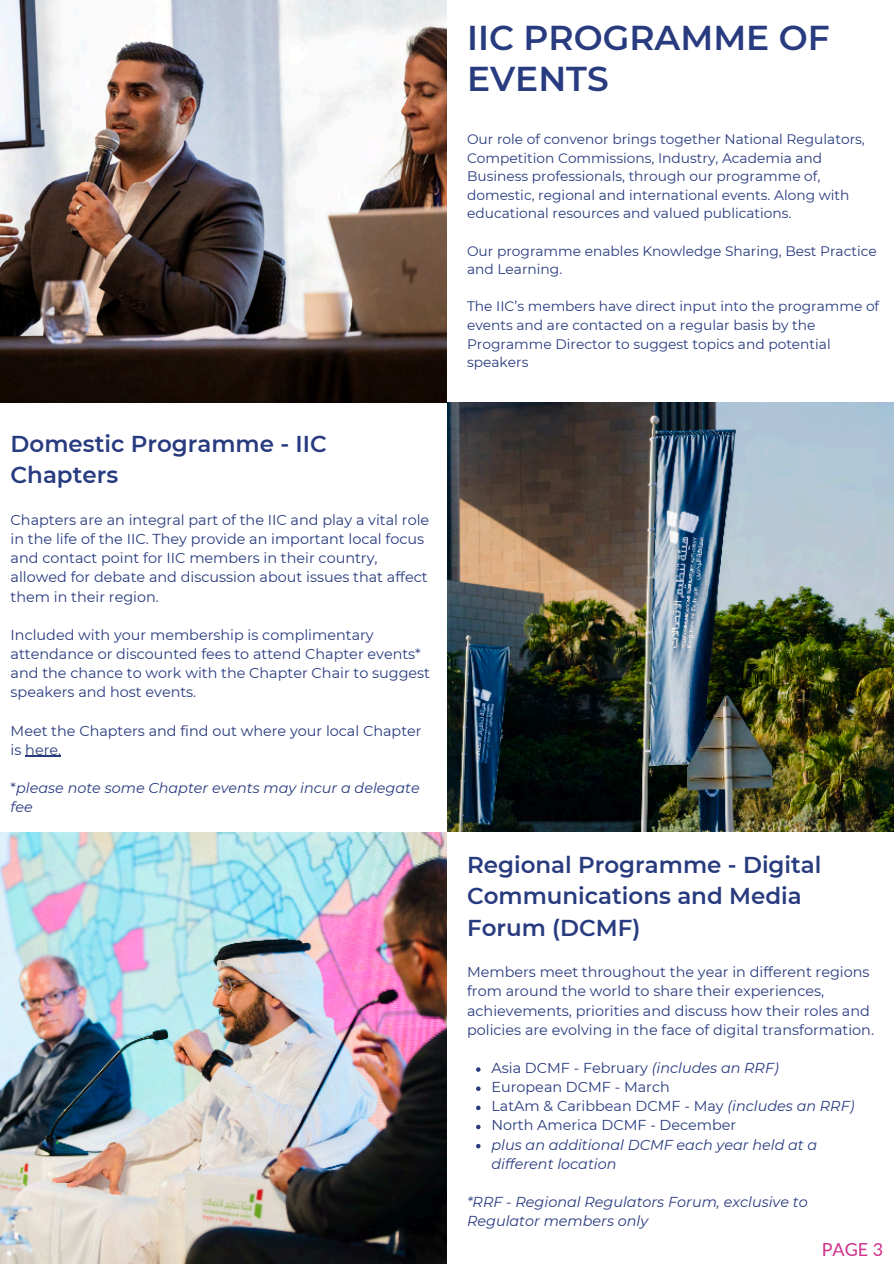
<style>
.page{position:relative;width:894px;height:1264px;background:#fff}
.page>*{position:absolute;margin:0;border:0;box-sizing:border-box;transform-origin:0 0}
.t1{font:600 34.5px/40.3px "Montserrat";color:#283b7f}
.t2{font:600 22.95px/31.5px "Montserrat";color:#283b7f}
.t3{font:18px "Lato";color:#ce318a}
.t4{font:14.4px/19.2px "Montserrat";color:#283b7f}
.t5{font:italic 14.4px/19.2px "Montserrat";color:#283b7f}
.t6{font:13.8px/18.6px "Montserrat";color:#283b7f}
.s1{font-style:normal}
.s2{font-style:italic}
</style>
<div class="page">
<img style="left:0;top:0;width:447px;height:403px">
<img style="left:447px;top:403px;width:446px;height:429px">
<img style="left:0;top:832px;width:447px;height:431px">
<hr style="left:25px;top:755px;width:36px;height:2px;background:#283b7f">
<svg style="left:476px;top:1067px;width:4px;height:4px"></svg>
<svg style="left:476px;top:1086px;width:4px;height:4px"></svg>
<svg style="left:476px;top:1105px;width:4px;height:5px"></svg>
<svg style="left:476px;top:1124px;width:4px;height:5px"></svg>
<svg style="left:476px;top:1143px;width:4px;height:5px"></svg>
<h1 class="t2" style="left:11px;top:428px;width:318px">Domestic Programme - IIC<br>Chapters</h1>
<p class="t4" style="left:11px;top:510px;width:420px">Chapters are an integral part of the IIC and play a vital role in the life of the IIC. They provide an important local focus and contact point for IIC members in their country, allowed for debate and discussion about issues that affect them in their region.</p>
<p class="t4" style="left:11px;top:625px;width:421px">Included with your membership is complimentary attendance or discounted fees to attend Chapter events* and the chance to work with the Chapter Chair to suggest speakers and host events.</p>
<p class="t4" style="left:11px;top:720px;width:412px">Meet the Chapters and find out where your local Chapter is here.</p>
<h2 class="t5" style="left:11px;top:778px;width:410px"><span class="s1">*</span>please note some Chapter events may incur a delegate fee</h2>
<h2 class="t1" style="left:467px;top:18px;width:364px">IIC PROGRAMME OF<br>EVENTS</h2>
<p class="t6" style="left:467px;top:130px;width:399px">Our role of convenor brings together National Regulators, Competition Commissions, Industry, Academia and Business professionals, through our programme of, domestic, regional and international events. Along with educational resources and valued publications.</p>
<p class="t6" style="left:467px;top:241px;width:411px">Our programme enables Knowledge Sharing, Best Practice and Learning.</p>
<p class="t6" style="left:467px;top:297px;width:413px">The IIC’s members have direct input into the programme of events and are contacted on a regular basis by the Programme Director to suggest topics and potential speakers</p>
<p class="t2" style="left:467px;top:848px;width:356px">Regional Programme - Digital<br>Communications and Media<br>Forum (DCMF)</p>
<p class="t4" style="left:467px;top:962px;width:408px">Members meet throughout the year in different regions from around the world to share their experiences, achievements, priorities and discuss how their roles and policies are evolving in the face of digital transformation.</p>
<p class="t4" style="left:491px;top:1058px;width:289px">Asia DCMF - February <span class="s2">(includes an RRF)</span></p>
<p class="t4" style="left:491px;top:1077px;width:180px">European DCMF - March</p>
<p class="t4" style="left:491px;top:1096px;width:364px">LatAm &amp; Caribbean DCMF - May <span class="s2">(includes an RRF)</span></p>
<p class="t4" style="left:491px;top:1115px;width:246px">North America DCMF - December</p>
<p class="t5" style="left:491px;top:1134px;width:327px">plus an additional DCMF each year held at a different location</p>
<h3 class="t5" style="left:467px;top:1192px;width:342px">*RRF - Regional Regulators Forum, exclusive to<br>Regulator members only</h3>
<p class="t3" style="left:821px;top:1237px;width:63px">PAGE 3</p>
</div>
